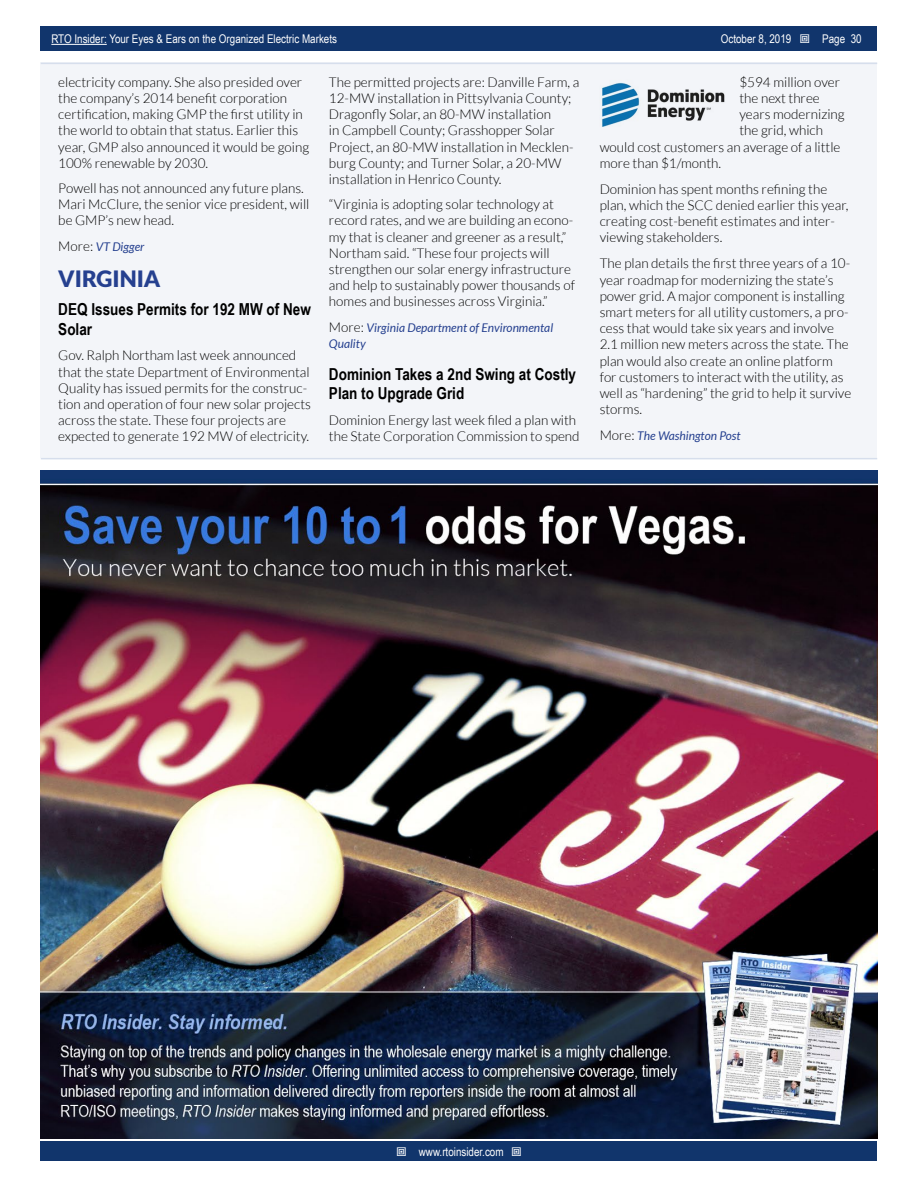
<style>
.page{position:relative;width:918px;height:1188px;background:#fff}
.page>*{position:absolute;margin:0;border:0;box-sizing:border-box;transform-origin:0 0}
.t1{font:900 22.5px "Lato";color:#25408f}
.t2{font:700 16.5px/19.8px "Arial Narrow";color:#000}
.t3{font:300 13.5px/16.2px "Lato";color:#000}
.t4{font:12px "Arial Narrow";color:#fff}
.t5{font:italic 12px/16.2px "Lato";color:#25408f}
.s1{font-style:inherit}
.s2{font-weight:300;font-style:normal;font-size:13.5px;color:#000}
</style>
<div class="page">
<div style="left:41px;top:1142px;width:836px;height:19px;background:#11356c"></div>
<div style="left:41px;top:27px;width:836px;height:24px;background:#11356c"></div>
<hr style="left:51px;top:44px;width:56px;height:1px;background:#fff">
<div style="left:40px;top:63px;width:836px;height:395px;background:#f3f5f9"></div>
<hr style="left:41px;top:63px;width:836px;height:1px;background:#d6deec">
<hr style="left:41px;top:458px;width:836px;height:1px;background:#d6deec">
<img style="left:602px;top:82px;width:123px;height:45px">
<img style="left:40px;top:471px;width:837px;height:667px">
<p class="t4" style="left:51px;top:30px;width:287px">RTO Insider: Your Eyes &amp; Ears on the Organized Electric Markets</p>
<p class="t4" style="left:721px;top:30px;width:72px">October 8, <span class="s1">2019</span></p>
<p class="t4" style="left:822px;top:30px;width:41px">Page 30</p>
<p class="t3" style="left:58px;top:74px;width:252px">electricity company. She also presided over the company’s 2014 benefit corporation certification, making GMP the first utility in the world to obtain that status. Earlier this year, GMP also announced it would be going 100% renewable by 2030.</p>
<p class="t3" style="left:58px;top:180px;width:253px">Powell has not announced any future plans.<br>Mari McClure, the senior vice president, will be GMP’s new head.</p>
<p class="t5" style="left:58px;top:239px;width:88px"><span class="s2">More:</span> VT Digger</p>
<h1 class="t1" style="left:58px;top:265px;width:104px">VIRGINIA</h1>
<p class="t2" style="left:58px;top:299px;width:254px">DEQ Issues Permits for 192 MW of New<br>Solar</p>
<p class="t3" style="left:58px;top:348px;width:254px">Gov. Ralph Northam last week announced that the state Department of Environmental Quality has issued permits for the construc&shy;tion and operation of four new solar projects across the state. These four projects are expected to generate 192 MW of electricity.</p>
<p class="t3" style="left:740px;top:74px;width:102px">$594 million over</p>
<p class="t3" style="left:740px;top:90px;width:82px">the next three</p>
<p class="t3" style="left:740px;top:106px;width:107px">years modernizing</p>
<p class="t3" style="left:740px;top:123px;width:85px">the grid, which</p>
<p class="t3" style="left:600px;top:139px;width:242px">would cost customers an average of a little</p>
<p class="t3" style="left:600px;top:155px;width:123px">more than $1/month.</p>
<p class="t3" style="left:600px;top:181px;width:250px">Dominion has spent months refining the plan, which the SCC denied earlier this year, creating cost-benefit estimates and inter&shy;viewing stakeholders.</p>
<p class="t3" style="left:600px;top:255px;width:253px">The plan details the first three years of a 10- year roadmap for modernizing the state’s power grid. A major component is installing smart meters for all utility customers, a pro&shy;cess that would take six years and involve 2.1 million new meters across the state. The plan would also create an online platform for customers to interact with the utility, as well as “hardening” the grid to help it survive storms.</p>
<p class="t5" style="left:600px;top:428px;width:143px"><span class="s2">More:</span> The Washington Post</p>
<p class="t3" style="left:329px;top:74px;width:252px">The permitted projects are: Danville Farm, a 12-MW installation in Pittsylvania County; Dragonfly Solar, an 80-MW installation<br>in Campbell County; Grasshopper Solar Project, an 80-MW installation in Mecklen&shy;burg County; and Turner Solar, a 20-MW installation in Henrico County.</p>
<p class="t3" style="left:329px;top:196px;width:248px">“Virginia is adopting solar technology at record rates, and we are building an econo&shy;my that is cleaner and greener as a result,” Northam said. “These four projects will strengthen our solar energy infrastructure and help to sustainably power thousands of homes and businesses across Virginia.”</p>
<p class="t5" style="left:329px;top:320px;width:226px"><span class="s2">More:</span> Virginia Department of Environmental<br>Quality</p>
<p class="t2" style="left:329px;top:363px;width:249px">Dominion Takes a 2nd Swing at Costly<br>Plan to Upgrade Grid</p>
<p class="t3" style="left:329px;top:412px;width:252px">Dominion Energy last week filed a plan with the State Corporation Commission to spend</p>
<p class="t4" style="left:419px;top:1143px;width:86px">www.rtoinsider.com</p>
</div>
